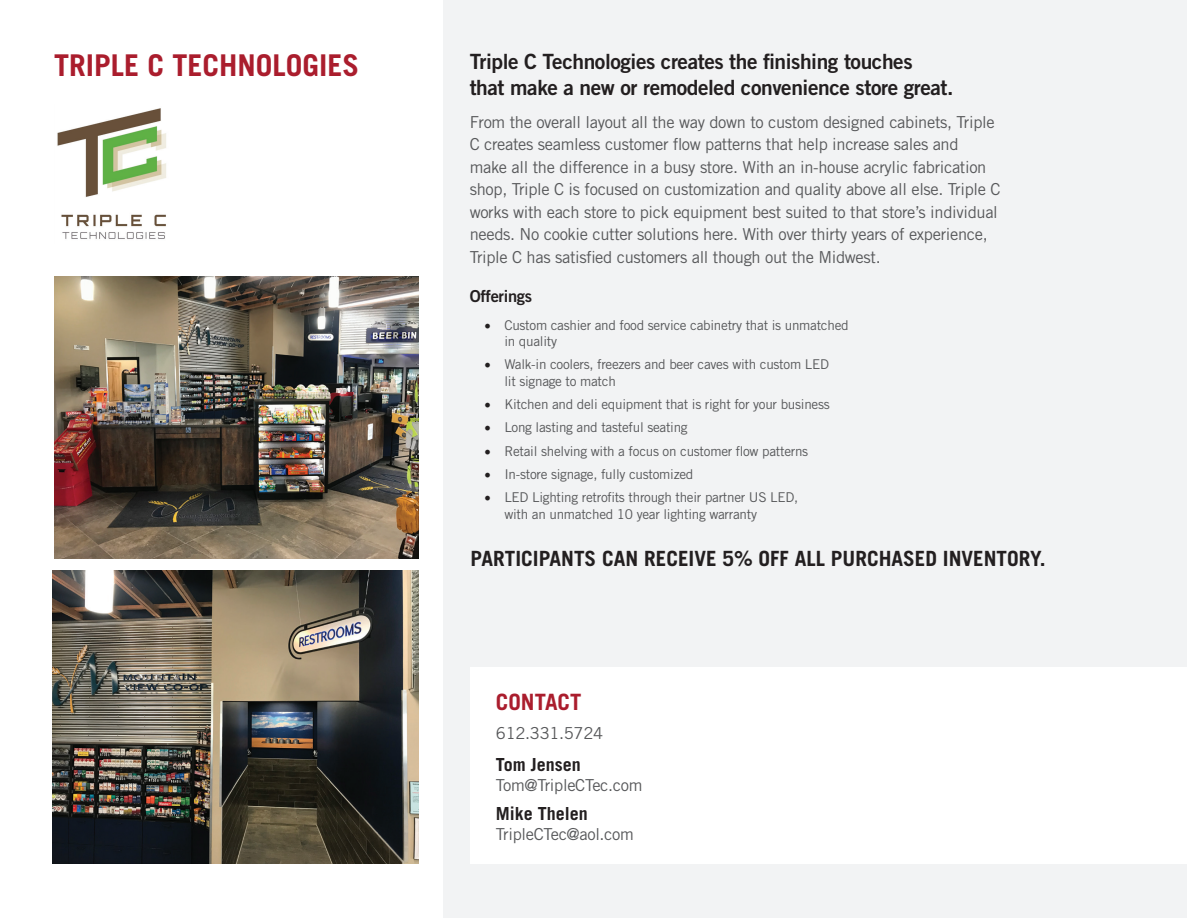
<style>
.page{position:relative;width:1188px;height:918px;background:#fff}
.page>*{position:absolute;margin:0;border:0;box-sizing:border-box;transform-origin:0 0}
.t1{font:700 30px "Trade Gothic LT Std";color:#aa1d2d}
.t2{font:700 22.5px "Trade Gothic LT Std";color:#aa1d2d}
.t3{font:21px/25.5px "Trade Gothic LT Std Bd 2";letter-spacing:-.02em;color:#231f20}
.t4{font:700 21px "Trade Gothic LT Std";color:#231f20}
.t5{font:700 18px "Trade Gothic LT Std";color:#231f20}
.t6{font:16.5px/22.5px "Trade Gothic LT Std";letter-spacing:-.02em;color:#57585a}
.t7{font:16.5px "Trade Gothic LT Std Bd 2";letter-spacing:-.02em;color:#231f20}
.t8{font:13.5px/16.5px "Trade Gothic LT Std";letter-spacing:-.02em;color:#57585a}
.s1{font-family:"Minion Pro";font-size:18px;color:#231f20}
</style>
<div class="page">
<div style="left:443px;top:0;width:744px;height:918px;background:#f2f3f4"></div>
<img style="left:54px;top:276px;width:365px;height:282px">
<img style="left:57px;top:108px;width:109px;height:131px">
<img style="left:52px;top:571px;width:367px;height:293px">
<div style="left:471px;top:667px;width:717px;height:197px;background:#fff"></div>
<h1 class="t1" style="left:54px;top:47px;width:307px">TRIPLE C TECHNOLOGIES</h1>
<p class="t3" style="left:470px;top:49px;width:485px">Triple C Technologies creates the finishing touches<br>that make a new or remodeled convenience store great.</p>
<p class="t6" style="left:470px;top:110px;width:532px">From the overall layout all the way down to custom designed cabinets, Triple C creates seamless customer flow patterns that help increase sales and<br>make all the difference in a busy store. With an in-house acrylic fabrication shop, Triple C is focused on customization and quality above all else. Triple C works with each store to pick equipment best suited to that store’s individual needs. No cookie cutter solutions here. With over thirty years of experience, Triple C has satisfied customers all though out the Midwest.</p>
<p class="t7" style="left:470px;top:286px;width:64px">Offerings</p>
<p class="t8" style="left:504px;top:316px;width:346px;text-indent:-20px"><span class="s1">•</span> Custom cashier and food service cabinetry that is unmatched in quality</p>
<p class="t8" style="left:504px;top:356px;width:326px;text-indent:-20px"><span class="s1">•</span> Walk-in coolers, freezers and beer caves with custom LED lit signage to match</p>
<p class="t8" style="left:484px;top:396px;width:347px"><span class="s1">•</span> Kitchen and deli equipment that is right for your business</p>
<p class="t8" style="left:484px;top:419px;width:205px"><span class="s1">•</span> Long lasting and tasteful seating</p>
<p class="t8" style="left:484px;top:442px;width:326px"><span class="s1">•</span> Retail shelving with a focus on customer flow patterns</p>
<p class="t8" style="left:484px;top:466px;width:211px"><span class="s1">•</span> In-store signage, fully customized</p>
<p class="t8" style="left:504px;top:489px;width:295px;text-indent:-20px"><span class="s1">•</span> LED Lighting retrofits through their partner US LED, with an unmatched 10 year lighting warranty</p>
<p class="t4" style="left:471px;top:545px;width:577px">PARTICIPANTS CAN RECEIVE 5% OFF ALL PURCHASED INVENTORY.</p>
<h2 class="t2" style="left:496px;top:688px;width:87px">CONTACT</h2>
<p class="t6" style="left:496px;top:722px;width:109px">612.331.5724</p>
<p class="t5" style="left:496px;top:753px;width:86px">Tom Jensen</p>
<p class="t6" style="left:496px;top:774px;width:148px">Tom@TripleCTec.com</p>
<p class="t5" style="left:496px;top:802px;width:94px">Mike Thelen</p>
<p class="t6" style="left:496px;top:823px;width:139px">TripleCTec@aol.com</p>
</div>
